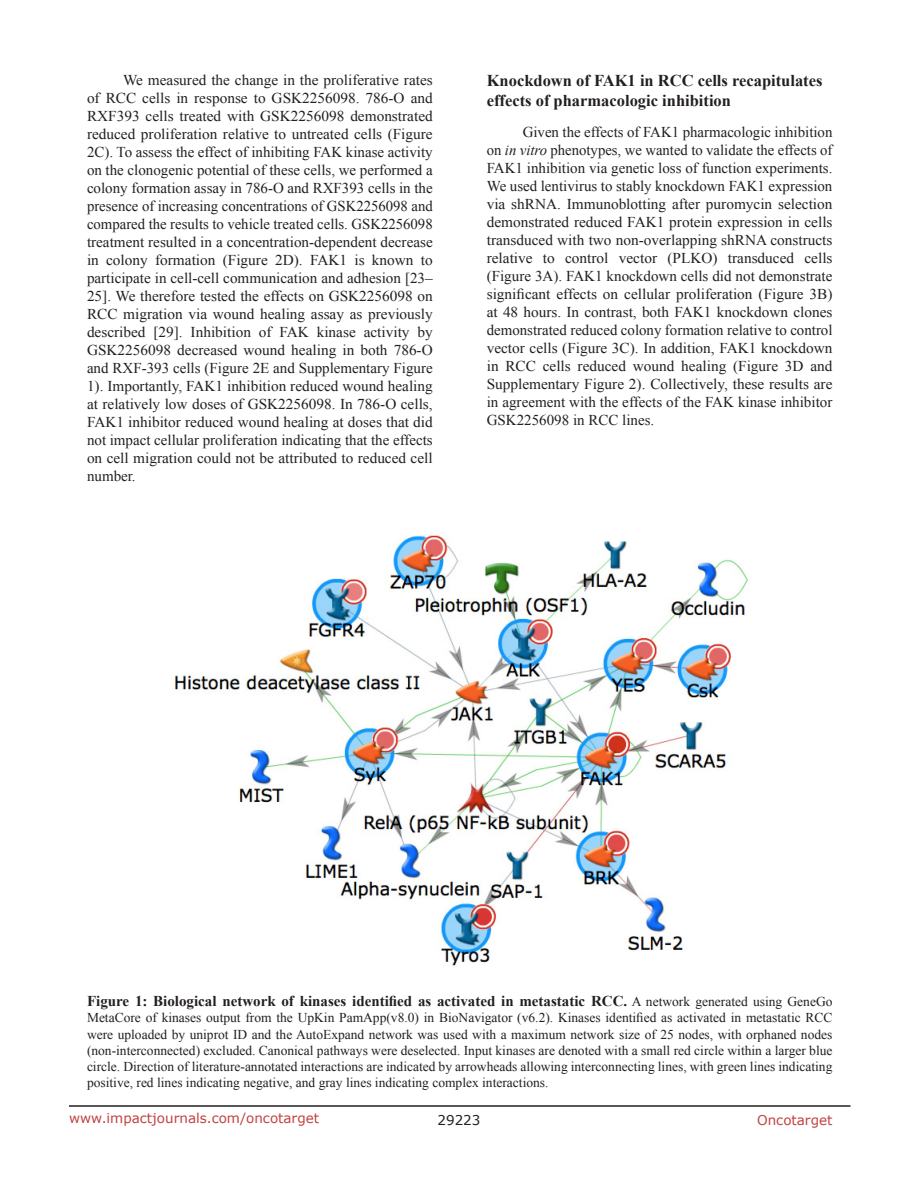
<style>
.page{position:relative;width:918px;height:1188px;background:#fff}
.page>*{position:absolute;margin:0;border:0;box-sizing:border-box;transform-origin:0 0}
.SubHeading{font:700 16.5px/19.8px "Times New Roman";color:#231f20}
.BodyText{font:15px/18px "Times New Roman";color:#231f20;text-align:justify}
.figuretext{font:700 15px "Times New Roman";color:#231f20}
.figuretext-2{font:13.5px/16.2px "Times New Roman";color:#231f20;text-align:justify}
.t1{font:13.5px "Verdana";color:#c24141}
.t2{font:13.5px "Verdana";color:#231f20}
.s1{font-style:italic}
.s2{font-weight:400;font-size:13.5px}
</style>
<div class="page">
<hr style="left:69px;top:1105px;width:781px;height:2px;background:#231f20">
<img style="left:174px;top:535px;width:574px;height:431px">
<p class="BodyText" style="left:87px;top:71px;width:347px;text-indent:36px">We measured the change in the proliferative rates of RCC cells in response to GSK2256098. 786-O and RXF393 cells treated with GSK2256098 demonstrated reduced proliferation relative to untreated cells (Figure 2C). To assess the effect of inhibiting FAK kinase activity on the clonogenic potential of these cells, we performed a colony formation assay in 786-O and RXF393 cells in the presence of increasing concentrations of GSK2256098 and compared the results to vehicle treated cells. GSK2256098 treatment resulted in a concentration-dependent decrease in colony formation (Figure 2D). FAK1 is known to participate in cell-cell communication and adhesion [23– 25]. We therefore tested the effects on GSK2256098 on RCC migration via wound healing assay as previously described [29]. Inhibition of FAK kinase activity by GSK2256098 decreased wound healing in both 786-O and RXF-393 cells (Figure 2E and Supplementary Figure 1). Importantly, FAK1 inhibition reduced wound healing at relatively low doses of GSK2256098. In 786-O cells, FAK1 inhibitor reduced wound healing at doses that did not impact cellular proliferation indicating that the effects on cell migration could not be attributed to reduced cell number.</p>
<p class="SubHeading" style="left:487px;top:70px;width:337px">Knockdown of FAK1 in RCC cells recapitulates effects of pharmacologic inhibition</p>
<p class="BodyText" style="left:487px;top:123px;width:347px;text-indent:36px">Given the effects of FAK1 pharmacologic inhibition on <span class="s1">in vitro</span> phenotypes, we wanted to validate the effects of FAK1 inhibition via genetic loss of function experiments.<br>We used lentivirus to stably knockdown FAK1 expression via shRNA. Immunoblotting after puromycin selection demonstrated reduced FAK1 protein expression in cells transduced with two non-overlapping shRNA constructs relative to control vector (PLKO) transduced cells (Figure 3A). FAK1 knockdown cells did not demonstrate significant effects on cellular proliferation (Figure 3B) at 48 hours. In contrast, both FAK1 knockdown clones demonstrated reduced colony formation relative to control vector cells (Figure 3C). In addition, FAK1 knockdown in RCC cells reduced wound healing (Figure 3D and Supplementary Figure 2). Collectively, these results are in agreement with the effects of the FAK kinase inhibitor GSK2256098 in RCC lines.</p>
<p class="figuretext" style="left:87px;top:990px;width:747px">Figure 1: Biological network of kinases identified as activated in metastatic RCC. <span class="s2">A network generated using GeneGo</span></p>
<p class="figuretext-2" style="left:87px;top:1009px;width:747px">MetaCore of kinases output from the UpKin PamApp(v8.0) in BioNavigator (v6.2). Kinases identified as activated in metastatic RCC were uploaded by uniprot ID and the AutoExpand network was used with a maximum network size of 25 nodes, with orphaned nodes (non-interconnected) excluded. Canonical pathways were deselected. Input kinases are denoted with a small red circle within a larger blue circle. Direction of literature-annotated interactions are indicated by arrowheads allowing interconnecting lines, with green lines indicating positive, red lines indicating negative, and gray lines indicating complex interactions.</p>
<p class="t1" style="left:69px;top:1109px;width:252px">www.impactjournals.com/oncotarget</p>
<p class="t2" style="left:438px;top:1111px;width:44px">29223</p>
<p class="t1" style="left:757px;top:1111px;width:77px">Oncotarget</p>
</div>
